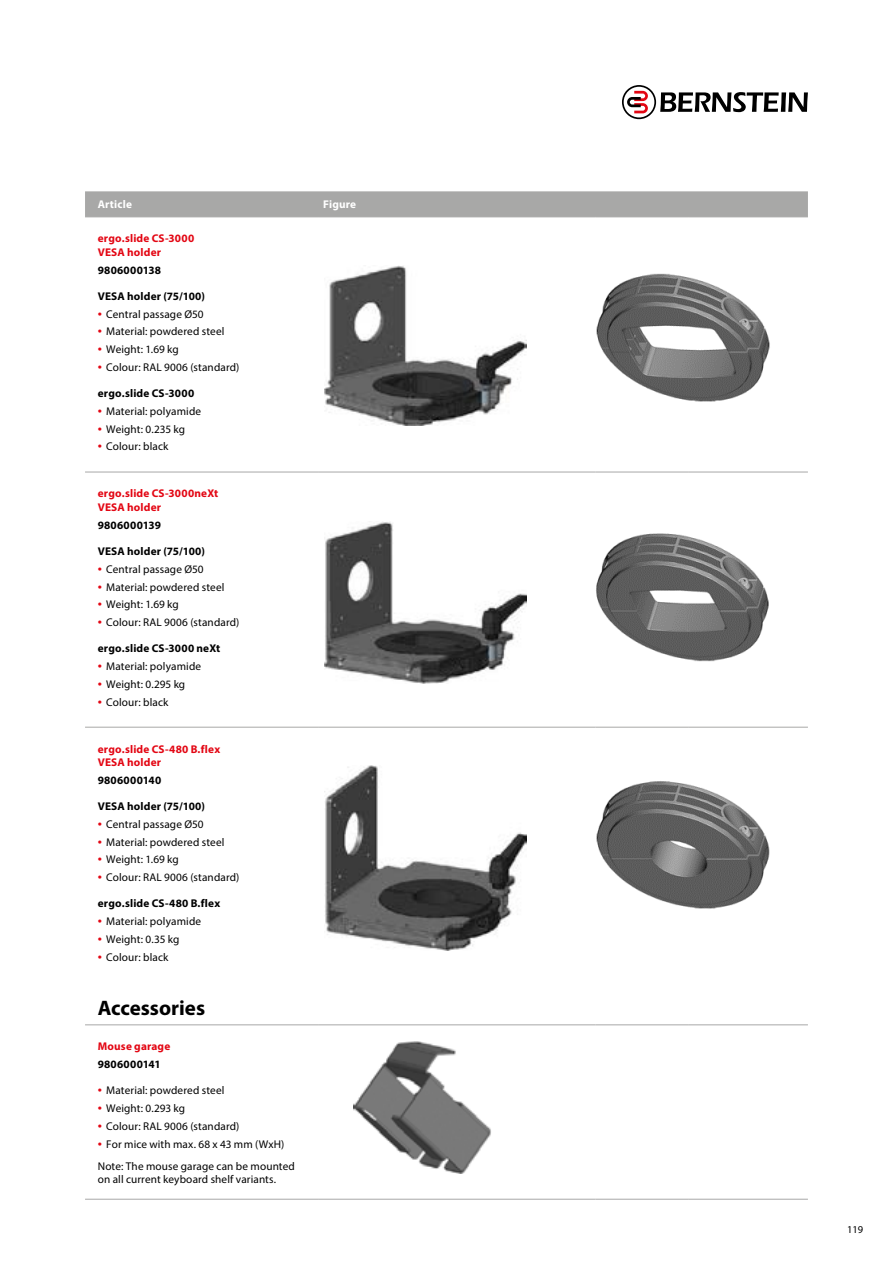
<style>
.page{position:relative;width:893px;height:1263px;background:#fff}
.page>*{position:absolute;margin:0;border:0;box-sizing:border-box;transform-origin:0 0}
.t1{font:700 21px "Myriad Pro";color:#000}
.t2{font:11.25px/22px "Myriad Pro";letter-spacing:.01em;color:#000}
.t3{font:700 11.25px "Myriad Pro";letter-spacing:.015em;color:#000}
.t4{font:700 11.25px/13.5px "Myriad Pro";letter-spacing:.015em;color:#e30613}
.t5{font:700 11.25px "Myriad Pro";letter-spacing:.015em;color:#fff}
.t6{font:10.5px "Myriad Pro";color:#000}
.s1{font-size:15px;color:#e30613}
</style>
<div class="page">
<img style="left:596px;top:274px;width:174px;height:128px">
<img style="left:596px;top:533px;width:173px;height:128px">
<img style="left:596px;top:781px;width:174px;height:128px">
<img style="left:325px;top:266px;width:201px;height:160px">
<img style="left:325px;top:522px;width:201px;height:162px">
<img style="left:325px;top:766px;width:201px;height:185px">
<img style="left:353px;top:1042px;width:138px;height:132px">
<div style="left:85px;top:191px;width:723px;height:26px;background:#a8a8a7"></div>
<hr style="left:85px;top:1199px;width:234px;height:1px;background:#a8a8a7">
<hr style="left:319px;top:1199px;width:276px;height:1px;background:#a8a8a7">
<hr style="left:595px;top:1199px;width:94px;height:1px;background:#a8a8a7">
<hr style="left:689px;top:1199px;width:119px;height:1px;background:#a8a8a7">
<hr style="left:85px;top:217px;width:234px;height:1px;background:#a8a8a7">
<hr style="left:319px;top:217px;width:276px;height:1px;background:#a8a8a7">
<hr style="left:595px;top:217px;width:94px;height:1px;background:#a8a8a7">
<hr style="left:689px;top:217px;width:119px;height:1px;background:#a8a8a7">
<hr style="left:85px;top:1024px;width:234px;height:1px;background:#a8a8a7">
<hr style="left:319px;top:1024px;width:276px;height:1px;background:#a8a8a7">
<hr style="left:595px;top:1024px;width:94px;height:1px;background:#a8a8a7">
<hr style="left:689px;top:1024px;width:119px;height:1px;background:#a8a8a7">
<hr style="left:85px;top:472px;width:234px;height:1px;background:#a8a8a7">
<hr style="left:319px;top:472px;width:276px;height:1px;background:#a8a8a7">
<hr style="left:595px;top:472px;width:94px;height:1px;background:#a8a8a7">
<hr style="left:689px;top:472px;width:119px;height:1px;background:#a8a8a7">
<hr style="left:85px;top:727px;width:234px;height:1px;background:#a8a8a7">
<hr style="left:319px;top:727px;width:276px;height:1px;background:#a8a8a7">
<hr style="left:595px;top:727px;width:94px;height:1px;background:#a8a8a7">
<hr style="left:689px;top:727px;width:119px;height:1px;background:#a8a8a7">
<svg style="left:622px;top:85px;width:186px;height:34px"></svg>
<p class="t5" style="left:98px;top:197px;width:36px">Article</p>
<p class="t5" style="left:323px;top:197px;width:35px">Figure</p>
<p class="t4" style="left:98px;top:231px;width:98px">ergo.slide CS-3000<br>VESA holder</p>
<p class="t3" style="left:98px;top:262px;width:65px">9806000138</p>
<p class="t3" style="left:98px;top:289px;width:109px">VESA holder (75/100)</p>
<p class="t2" style="left:98px;top:303px;width:107px"><span class="s1">•</span> Central passage Ø50</p>
<p class="t2" style="left:98px;top:320px;width:128px"><span class="s1">•</span> Material: powdered steel</p>
<p class="t2" style="left:98px;top:338px;width:83px"><span class="s1">•</span> Weight: 1.69 kg</p>
<p class="t2" style="left:98px;top:356px;width:143px"><span class="s1">•</span> Colour: RAL 9006 (standard)</p>
<p class="t3" style="left:98px;top:386px;width:98px">ergo.slide CS-3000</p>
<p class="t2" style="left:98px;top:400px;width:105px"><span class="s1">•</span> Material: polyamide</p>
<p class="t2" style="left:98px;top:418px;width:89px"><span class="s1">•</span> Weight: 0.235 kg</p>
<p class="t2" style="left:98px;top:435px;width:72px"><span class="s1">•</span> Colour: black</p>
<p class="t4" style="left:98px;top:487px;width:122px">ergo.slide CS-3000neXt<br>VESA holder</p>
<p class="t3" style="left:98px;top:518px;width:65px">9806000139</p>
<p class="t3" style="left:98px;top:544px;width:109px">VESA holder (75/100)</p>
<p class="t2" style="left:98px;top:558px;width:107px"><span class="s1">•</span> Central passage Ø50</p>
<p class="t2" style="left:98px;top:575px;width:128px"><span class="s1">•</span> Material: powdered steel</p>
<p class="t2" style="left:98px;top:593px;width:83px"><span class="s1">•</span> Weight: 1.69 kg</p>
<p class="t2" style="left:98px;top:611px;width:143px"><span class="s1">•</span> Colour: RAL 9006 (standard)</p>
<p class="t3" style="left:98px;top:641px;width:124px">ergo.slide CS-3000 neXt</p>
<p class="t2" style="left:98px;top:655px;width:105px"><span class="s1">•</span> Material: polyamide</p>
<p class="t2" style="left:98px;top:673px;width:89px"><span class="s1">•</span> Weight: 0.295 kg</p>
<p class="t2" style="left:98px;top:690px;width:72px"><span class="s1">•</span> Colour: black</p>
<p class="t4" style="left:98px;top:742px;width:124px">ergo.slide CS-480 B.flex<br>VESA holder</p>
<p class="t3" style="left:98px;top:773px;width:65px">9806000140</p>
<p class="t3" style="left:98px;top:799px;width:109px">VESA holder (75/100)</p>
<p class="t2" style="left:98px;top:813px;width:107px"><span class="s1">•</span> Central passage Ø50</p>
<p class="t2" style="left:98px;top:831px;width:128px"><span class="s1">•</span> Material: powdered steel</p>
<p class="t2" style="left:98px;top:848px;width:83px"><span class="s1">•</span> Weight: 1.69 kg</p>
<p class="t2" style="left:98px;top:866px;width:143px"><span class="s1">•</span> Colour: RAL 9006 (standard)</p>
<p class="t3" style="left:98px;top:896px;width:124px">ergo.slide CS-480 B.flex</p>
<p class="t2" style="left:98px;top:910px;width:105px"><span class="s1">•</span> Material: polyamide</p>
<p class="t2" style="left:98px;top:928px;width:83px"><span class="s1">•</span> Weight: 0.35 kg</p>
<p class="t2" style="left:98px;top:946px;width:72px"><span class="s1">•</span> Colour: black</p>
<h1 class="t1" style="left:98px;top:994px;width:109px">Accessories</h1>
<p class="t4" style="left:98px;top:1039px;width:74px">Mouse garage</p>
<p class="t3" style="left:98px;top:1057px;width:64px">9806000141</p>
<p class="t2" style="left:98px;top:1079px;width:128px"><span class="s1">•</span> Material: powdered steel</p>
<p class="t2" style="left:98px;top:1097px;width:89px"><span class="s1">•</span> Weight: 0.293 kg</p>
<p class="t2" style="left:98px;top:1115px;width:143px"><span class="s1">•</span> Colour: RAL 9006 (standard)</p>
<p class="t2" style="left:98px;top:1132px;width:199px"><span class="s1">•</span> For mice with max. 68 x 43 mm (WxH)<br>Note: The mouse garage can be mounted</p>
<p class="t2" style="left:98px;top:1168px;width:180px">on all current keyboard shelf variants.</p>
<p class="t6" style="left:847px;top:1223px;width:18px">119</p>
</div>
